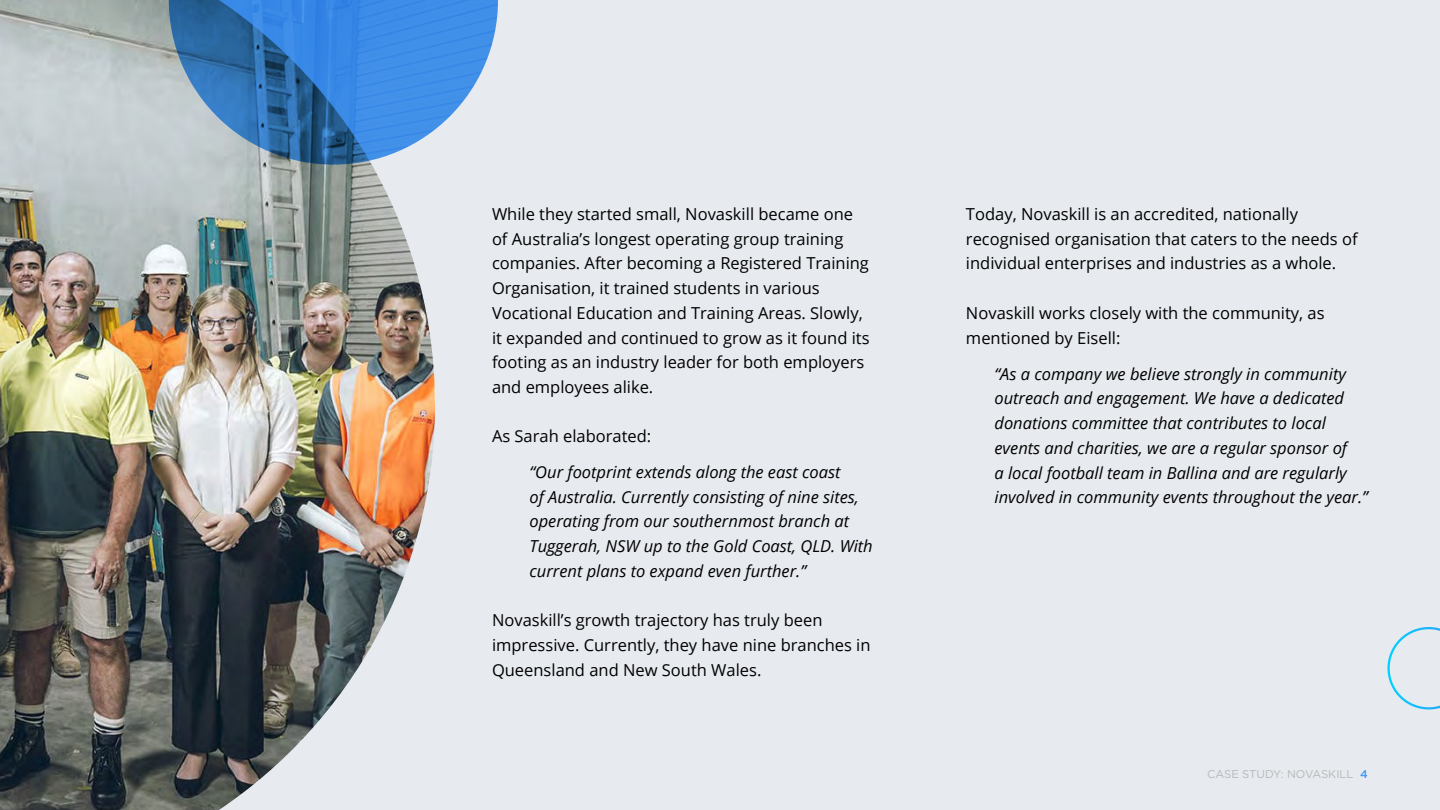
<style>
.page{position:relative;width:1440px;height:810px;background:#e7eaef}
.page>*{position:absolute;margin:0;border:0;box-sizing:border-box;transform-origin:0 0}
.t1{font:16.5px/24.8px "Open Sans";color:#000}
.t2{font:italic 16.5px/24.8px "Open Sans";color:#000}
.t3{font:11.25px "Gotham";color:#b7b7b7}
.s1{font-weight:500;color:#3e95f7}
</style>
<div class="page">
<img style="left:0;top:0;width:435px;height:810px">
<svg style="left:1388px;top:627px;width:52px;height:82px"></svg>
<img style="left:169px;top:0;width:329px;height:165px">
<p class="t1" style="left:492px;top:201px;width:379px">While they started small, Novaskill became one of Australia’s longest operating group training companies. After becoming a Registered Training Organisation, it trained students in various Vocational Education and Training Areas. Slowly, it expanded and continued to grow as it found its footing as an industry leader for both employers and employees alike.</p>
<p class="t1" style="left:492px;top:423px;width:161px">As Sarah elaborated:</p>
<p class="t2" style="left:530px;top:461px;width:345px">“Our footprint extends along the east coast<br>of Australia. Currently consisting of nine sites, operating from our southernmost branch at Tuggerah, NSW up to the Gold Coast, QLD. With current plans to expand even further.”</p>
<p class="t1" style="left:492px;top:607px;width:380px">Novaskill’s growth trajectory has truly been impressive. Currently, they have nine branches in<br>Queensland and New South Wales.</p>
<p class="t1" style="left:966px;top:201px;width:393px">Today, Novaskill is an accredited, nationally recognised organisation that caters to the needs of individual enterprises and industries as a whole.</p>
<p class="t1" style="left:966px;top:300px;width:360px">Novaskill works closely with the community, as mentioned by Eisell:</p>
<p class="t2" style="left:994px;top:363px;width:375px">“As a company we believe strongly in community outreach and engagement. We have a dedicated donations committee that contributes to local events and charities, we are a regular sponsor of<br>a local football team in Ballina and are regularly involved in community events throughout the year.”</p>
<p class="t3" style="left:1207px;top:769px;width:162px">CASE STUDY: NOVASKILL <span class="s1">4</span></p>
</div>
